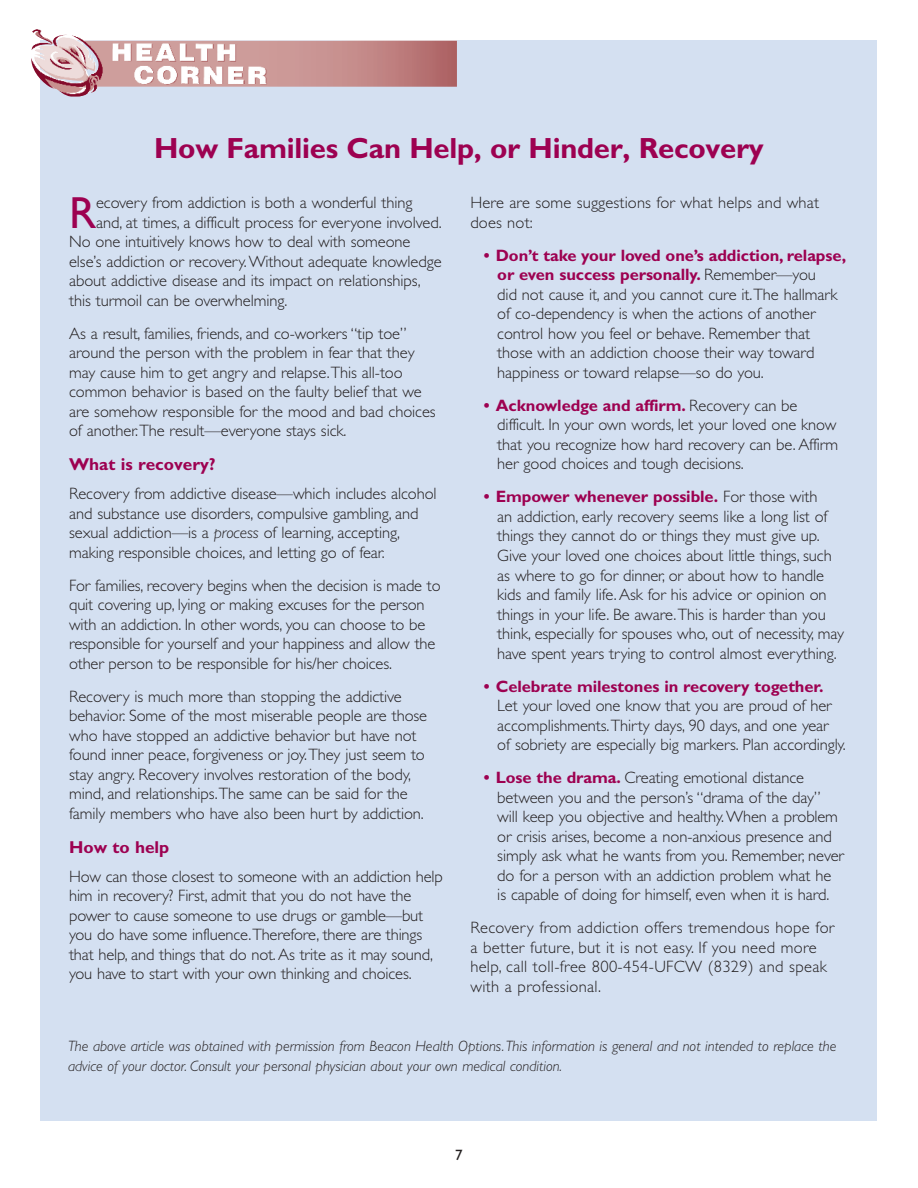
<style>
.page{position:relative;width:918px;height:1188px;background:#fff}
.page>*{position:absolute;margin:0;border:0;box-sizing:border-box;transform-origin:0 0}
.t1{font:45.15px "Gill Sans";color:#9d0151}
.t2{font:700 29.25px "Gill Sans";letter-spacing:-.01em;color:#9d0151}
.t3{font:700 17.25px "Gill Sans";color:#9d0151}
.t4{font:300 16.5px/19.5px "Gill Sans";letter-spacing:-.005em;color:#231f20}
.t5{font:300 16.5px/19.5px "Gill Sans";letter-spacing:.02em;color:#231f20}
.t6{font:700 16.5px "Gill Sans";letter-spacing:-.005em;color:#9d0151}
.t7{font:italic 300 15px/19.5px "Gill Sans";color:#231f20}
.t8{font:15px "Gill Sans";color:#231f20}
.s1{font-style:italic}
.s2{font-weight:700;color:#9d0151}
</style>
<div class="page">
<div style="left:40px;top:40px;width:838px;height:1080px;background:#d4e0f1"></div>
<img style="left:31px;top:29px;width:426px;height:68px">
<h2 class="t2" style="left:154px;top:130px;width:611px">How Families Can Help, or Hinder, Recovery</h2>
<h1 class="t1" style="left:69px;top:187px;width:29px">R</h1>
<p class="t4" style="left:96px;top:193px;width:318px">ecovery from addiction is both a wonderful thing</p>
<p class="t4" style="left:96px;top:213px;width:347px">and, at times, a difficult process for everyone involved.</p>
<p class="t4" style="left:69px;top:232px;width:343px">No one intuitively knows how to deal with someone</p>
<p class="t4" style="left:69px;top:252px;width:374px">else’s addiction or recovery. Without adequate knowledge</p>
<p class="t4" style="left:69px;top:271px;width:353px">about addictive disease and its impact on relationships,</p>
<p class="t4" style="left:69px;top:291px;width:220px">this turmoil can be overwhelming.</p>
<p class="t4" style="left:69px;top:324px;width:368px">As a result, families, friends, and co-workers “tip toe” around the person with the problem in fear that they may cause him to get angry and relapse. This all-too common behavior is based on the faulty belief that we are somehow responsible for the mood and bad choices of another. The result—everyone stays sick.</p>
<p class="t3" style="left:69px;top:454px;width:148px">What is recovery?</p>
<p class="t4" style="left:69px;top:484px;width:369px">Recovery from addictive disease—which includes alcohol and substance use disorders, compulsive gambling, and sexual addiction—is a <span class="s1">process</span> of learning, accepting, making responsible choices, and letting go of fear.</p>
<p class="t4" style="left:69px;top:576px;width:373px">For families, recovery begins when the decision is made to quit covering up, lying or making excuses for the person with an addiction. In other words, you can choose to be responsible for yourself and your happiness and allow the other person to be responsible for his/her choices.</p>
<p class="t4" style="left:69px;top:687px;width:360px">Recovery is much more than stopping the addictive behavior. Some of the most miserable people are those who have stopped an addictive behavior but have not found inner peace, forgiveness or joy. They just seem to stay angry. Recovery involves restoration of the body, mind, and relationships. The same can be said for the family members who have also been hurt by addiction.</p>
<p class="t3" style="left:69px;top:837px;width:102px">How to help</p>
<p class="t4" style="left:69px;top:867px;width:375px">How can those closest to someone with an addiction help him in recovery? First, admit that you do not have the power to cause someone to use drugs or gamble—but you do have some influence. Therefore, there are things that help, and things that do not. As trite as it may sound, you have to start with your own thinking and choices.</p>
<p class="t4" style="left:470px;top:193px;width:350px">Here are some suggestions for what helps and what does not:</p>
<p class="t4" style="left:497px;top:246px;width:350px;text-indent:-13px"><span class="s2">• Don’t take your loved one’s addiction, relapse, or even success personally.</span> Remember—you<br>did not cause it, and you cannot cure it. The hallmark of co-dependency is when the actions of another control how you feel or behave. Remember that those with an addiction choose their way toward happiness or toward relapse—so do you.</p>
<p class="t4" style="left:497px;top:396px;width:342px;text-indent:-13px"><span class="s2">• Acknowledge and affirm.</span> Recovery can be difficult. In your own words, let your loved one know that you recognize how hard recovery can be. Affirm her good choices and tough decisions.</p>
<p class="t4" style="left:497px;top:487px;width:348px;text-indent:-13px"><span class="s2">• Empower whenever possible.</span> For those with<br>an addiction, early recovery seems like a long list of things they cannot do or things they must give up.<br>Give your loved one choices about little things, such as where to go for dinner, or about how to handle kids and family life. Ask for his advice or opinion on things in your life. Be aware. This is harder than you think, especially for spouses who, out of necessity, may have spent years trying to control almost everything.</p>
<p class="t6" style="left:484px;top:676px;width:341px">• Celebrate milestones in recovery together.</p>
<p class="t4" style="left:497px;top:696px;width:350px">Let your loved one know that you are proud of her accomplishments. Thirty days, 90 days, and one year<br>of sobriety are especially big markers. Plan accordingly.</p>
<p class="t4" style="left:497px;top:768px;width:348px;text-indent:-13px"><span class="s2">• Lose the drama.</span> Creating emotional distance between you and the person’s “drama of the day” will keep you objective and healthy. When a problem or crisis arises, become a non-anxious presence and simply ask what he wants from you. Remember, never do for a person with an addiction problem what he is capable of doing for himself, even when it is hard.</p>
<p class="t5" style="left:470px;top:918px;width:366px">Recovery from addiction offers tremendous hope for a better future, but it is not easy. If you need more help, call toll-free 800-454-UFCW (8329) and speak with a professional.</p>
<p class="t7" style="left:68px;top:1036px;width:770px">The above article was obtained with permission from Beacon Health Options. This information is general and not intended to replace the advice of your doctor. Consult your personal physician about your own medical condition.</p>
<p class="t8" style="left:455px;top:1147px;width:9px">7</p>
</div>
